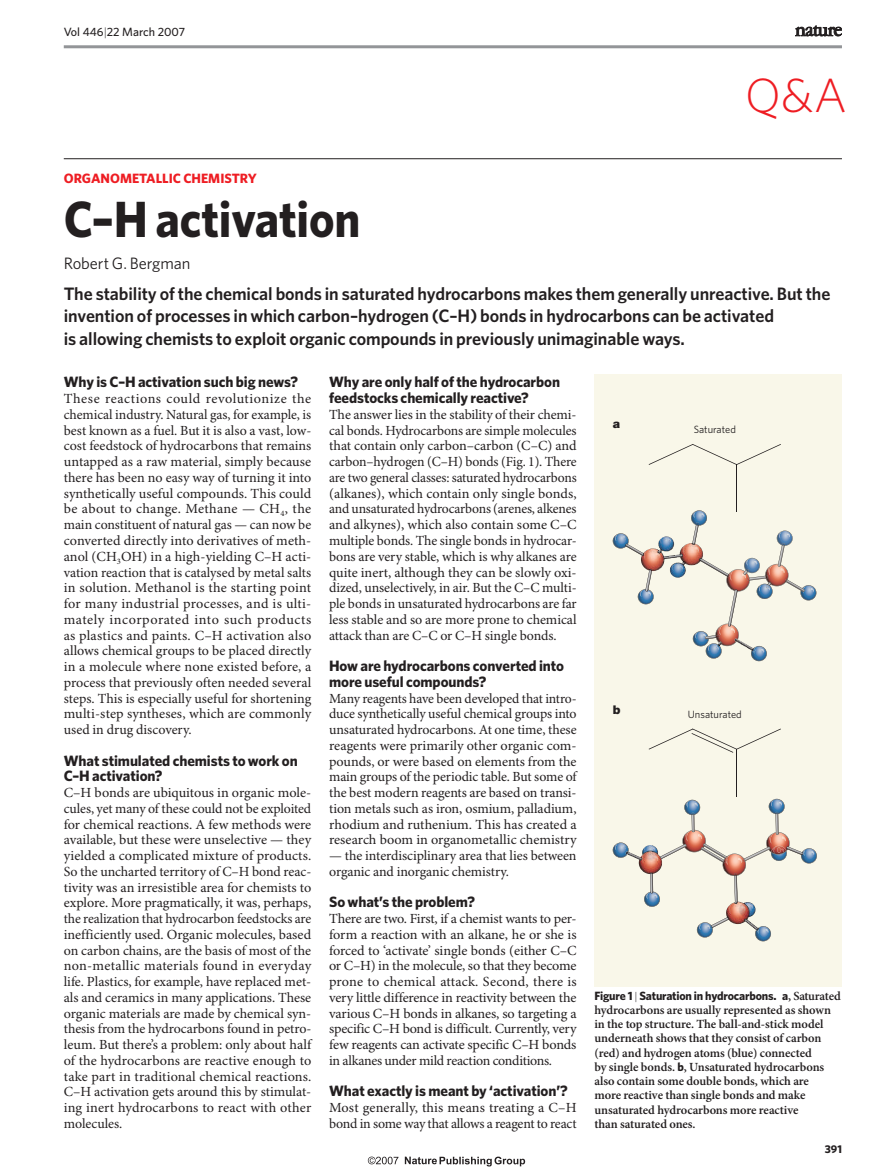
<style>
.page{position:relative;width:893px;height:1174px;background:#fff}
.page>*{position:absolute;margin:0;border:0;box-sizing:border-box;transform-origin:0 0}
.t1{font:700 51px "Whitney";letter-spacing:-.005em;color:#231f20;scale:.95 1}
.t2{font:300 48px "Whitney";color:#ee1d23}
.t3{font:600 18px/22.5px "Whitney";letter-spacing:-.005em;color:#231f20}
.t4{font:16.5px "Whitney";letter-spacing:-.005em;color:#231f20}
.t5{font:700 15px/15.8px "Whitney";letter-spacing:-.005em;color:#231f20}
.t6{font:13.95px/15.8px "Minion Pro";letter-spacing:-.005em;color:#231f20;text-align:justify}
.t7{font:700 13.5px "Whitney";color:#ee1d23}
.t8{font:600 12.45px/14.2px "Minion Pro";letter-spacing:-.005em;color:#231f20}
.t9{font:700 12px "Whitney";letter-spacing:-.015em;color:#231f20}
.t10{font:500 12px "Whitney";color:#231f20}
.t11{font:900 12px "Helvetica Neue";color:#231f20}
.t12{font:700 11.25px "Whitney";color:#231f20}
.t13{font:10.5px "Whitney";color:#231f20}
.s1{font-weight:300}
.s2{font-weight:300;font-size:11.25px}
.s3{font-family:"Minion Pro";font-weight:600;font-size:12.45px}
.s4{font-family:"Whitney";font-weight:700;font-size:12px}
</style>
<div class="page">
<div style="left:594px;top:374px;width:248px;height:613px;background:#f9f7e9"></div>
<svg style="left:638px;top:577px;width:16px;height:27px"></svg>
<svg style="left:613px;top:533px;width:14px;height:16px"></svg>
<svg style="left:691px;top:510px;width:125px;height:151px"></svg>
<svg style="left:755px;top:926px;width:16px;height:15px"></svg>
<svg style="left:697px;top:918px;width:29px;height:19px"></svg>
<svg style="left:644px;top:799px;width:173px;height:107px"></svg>
<svg style="left:613px;top:842px;width:14px;height:15px"></svg>
<svg style="left:649px;top:728px;width:132px;height:24px"></svg>
<hr style="left:736px;top:749px;width:1px;height:47px;background:#231f20">
<svg style="left:649px;top:444px;width:132px;height:21px"></svg>
<hr style="left:736px;top:464px;width:1px;height:48px;background:#231f20">
<img style="left:623px;top:536px;width:80px;height:41px">
<img style="left:716px;top:638px;width:41px;height:16px">
<img style="left:623px;top:845px;width:39px;height:29px">
<img style="left:726px;top:901px;width:35px;height:33px">
<hr style="left:64px;top:45px;width:778px;height:3px;background:#939598">
<hr style="left:64px;top:158px;width:778px;height:1px;background:#231f20">
<svg style="left:795px;top:26px;width:47px;height:10px"></svg>
<svg style="left:405px;top:1156px;width:120px;height:10px"></svg>
<svg style="left:368px;top:1156px;width:30px;height:8px"></svg>
<p class="t10" style="left:64px;top:27px;width:123px">Vol 446<span class="s1">|</span>22 March 2007</p>
<h2 class="t2" style="left:745px;top:78px;width:104px">Q&amp;A</h2>
<p class="t7" style="left:64px;top:173px;width:195px">ORGANOMETALLIC CHEMISTRY</p>
<h1 class="t1" style="left:64px;top:200px;width:314px">C–H activation</h1>
<p class="t4" style="left:64px;top:257px;width:128px">Robert G. Bergman</p>
<p class="t3" style="left:64px;top:284px;width:768px">The stability of the chemical bonds in saturated hydrocarbons makes them generally unreactive. But the invention of processes in which carbon–hydrogen (C–H) bonds in hydrocarbons can be activated<br>is allowing chemists to exploit organic compounds in previously unimaginable ways.</p>
<p class="t5" style="left:64px;top:375px;width:236px">Why is C–H activation such big news?</p>
<p class="t6" style="left:64px;top:392px;width:249px">These reactions could revolutionize the chemical industry. Natural gas, for example, is best known as a fuel. But it is also a vast, low&shy;cost feedstock of hydrocarbons that remains untapped as a raw material, simply because there has been no easy way of turning it into synthetically useful compounds. This could be about to change. Methane — CH<sub>4</sub>, the main constituent of natural gas — can now be converted directly into derivatives of meth&shy;anol (CH<sub>3</sub>OH) in a high-yielding C–H acti&shy;vation reaction that is catalysed by metal salts in solution. Methanol is the starting point for many industrial processes, and is ulti&shy;mately incorporated into such products as plastics and paints. C–H activation also allows chemical groups to be placed directly in a molecule where none existed before, a pro cess that previously often needed several steps. This is especially useful for shortening multi-step syntheses, which are commonly used in drug discovery.</p>
<p class="t5" style="left:64px;top:753px;width:235px">What stimulated chemists to work on<br>C –H activation?</p>
<p class="t6" style="left:64px;top:786px;width:249px">C–H bonds are ubiquitous in organic mole&shy;cules, yet many of these could not be exploited for chemical reactions. A few methods were available, but these were unselective — they yielded a complicated mixture of products.<br>So the uncharted territory of C–H bond reac&shy;tivity was an irresistible area for chemists to explore. More pragmatically, it was, perhaps, the realization that hydrocarbon feedstocks are inefficiently used. Organic molecules, based on carbon chains, are the basis of most of the non-metallic materials found in everyday life. Plastics, for example, have replaced met&shy;als and ceramics in many applications. These organic materials are made by chemical syn&shy;thesis from the hydrocarbons found in petro&shy;leum. But there’s a problem: only about half of the hydrocarbons are reactive enough to take part in traditional chemical reactions.<br>C–H activation gets around this by stimulat&shy;ing inert hydrocarbons to react with other molecules.</p>
<p class="t5" style="left:329px;top:375px;width:232px">Why are only half of the hydrocarbon feedstocks chemically reactive?</p>
<p class="t6" style="left:329px;top:408px;width:249px">The answer lies in the stability of their chemi&shy;cal bonds. Hydrocarbons are simple molecules that contain only carbon–carbon (C–C) and carbon–hydrogen (C–H) bonds (Fig. 1). There are two general classes: saturated hydrocarbons (alkanes), which contain only single bonds, and unsaturated hydrocarbons (arenes, alkenes and alkynes), which also contain some C–C multiple bonds. The single bonds in hydrocar&shy;bons are very stable, which is why alkanes are quite inert, although they can be slowly oxi&shy;dized, unselectively, in air. But the C–C multi&shy;ple bonds in unsaturated hydrocarbons are far less stable and so are more prone to chemical attack than are C–C or C–H single bonds.</p>
<p class="t5" style="left:329px;top:659px;width:237px">How are hydrocarbons converted into more useful compounds?</p>
<p class="t6" style="left:329px;top:691px;width:249px">Many reagents have been developed that intro&shy;duce synthetically useful chemical groups into unsaturated hydrocarbons. At one time, these reagents were primarily other organic com&shy;pounds, or were based on elements from the main groups of the periodic table. But some of the best modern reagents are based on transi&shy;tion metals such as iron, osmium, palladium, rhodium and ruthenium. This has created a research boom in organometallic chemistry</p>
<p class="t6" style="left:329px;top:849px;width:249px">— the interdisciplinary area that lies between organic and inorganic chemistry.</p>
<p class="t5" style="left:329px;top:895px;width:147px">So what’s the problem?</p>
<p class="t6" style="left:329px;top:912px;width:249px">There are two. First, if a chemist wants to per&shy;form a reaction with an alkane, he or she is forced to ‘activate’ single bonds (either C–C or C–H) in the molecule, so that they become prone to chemical attack. Second, there is very little difference in reactivity between the various C–H bonds in alkanes, so targeting a specific C–H bond is difficult. Currently, very few reagents can activate specific C–H bonds in alkanes under mild reaction conditions.</p>
<p class="t5" style="left:329px;top:1084px;width:240px">What exactly is meant by ‘activation’?</p>
<p class="t6" style="left:329px;top:1101px;width:249px">Most generally, this means treating a C–H bond in some way that allows a reagent to react</p>
<p class="t11" style="left:613px;top:420px;width:9px">a</p>
<p class="t13" style="left:694px;top:426px;width:44px">Saturated</p>
<p class="t11" style="left:613px;top:705px;width:9px">b</p>
<p class="t13" style="left:688px;top:711px;width:56px">Unsaturated</p>
<p class="t9" style="left:594px;top:991px;width:248px">Figure 1 <span class="s2">|</span> Saturation in hydrocarbons. a<span class="s3">, Saturated</span></p>
<p class="t8" style="left:594px;top:1003px;width:238px">hydrocarbons are usually represented as shown in the top structure. The ball-and-stick model underneath shows that they consist of carbon (red) and hydrogen atoms (blue) connected<br>by single bonds. <span class="s4">b</span>, Unsaturated hydrocarbons also contain some double bonds, which are more reactive than single bonds and make unsaturated hydrocarbons more reactive<br>than saturated ones.</p>
<p class="t12" style="left:825px;top:1144px;width:19px">391</p>
</div>
